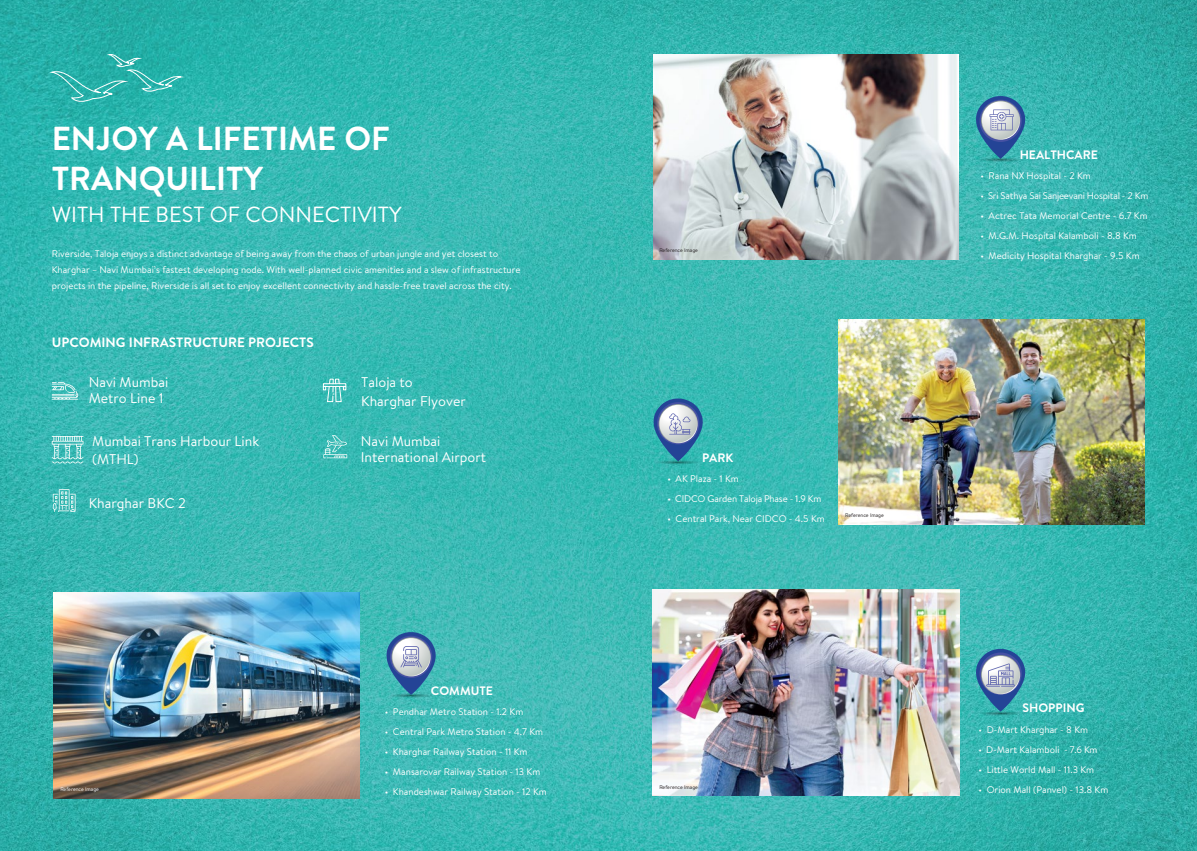
<style>
.page{position:relative;width:1197px;height:851px;background:#fff}
.page>*{position:absolute;margin:0;border:0;box-sizing:border-box;transform-origin:0 0}
.t1{font:700 33.25px/39.9px "Brandon Text";color:#fff}
.t2{font:21.88px "Brandon Text";color:#fff}
.t3{font:14.09px/18.5px "Brandon Text";color:#fff}
.t4{font:700 13.56px "Brandon Text";color:#fff}
.t5{font:700 12.25px "Brandon Text";color:#fff}
.t6{font:9.62px/15.8px "Brandon Text";color:#fff}
.t7{font:9.62px "Brandon Text";letter-spacing:-.02em;color:#fff}
.t8{font:5.25px "Brandon Text";color:#231f20}
.t9{font:5.25px "Brandon Text";color:#fff}
</style>
<div class="page">
<img style="left:0;top:0;width:1197px;height:850px">
<svg style="left:48px;top:53px;width:140px;height:49px"></svg>
<svg style="left:654px;top:461px;width:47px;height:4px"></svg>
<svg style="left:652px;top:398px;width:52px;height:63px"></svg>
<svg style="left:387px;top:694px;width:47px;height:4px"></svg>
<svg style="left:385px;top:632px;width:51px;height:62px"></svg>
<img style="left:54px;top:592px;width:305px;height:206px">
<img style="left:654px;top:54px;width:305px;height:205px">
<svg style="left:977px;top:711px;width:47px;height:5px"></svg>
<svg style="left:975px;top:649px;width:51px;height:62px"></svg>
<img style="left:839px;top:319px;width:305px;height:205px">
<svg style="left:977px;top:159px;width:47px;height:4px"></svg>
<svg style="left:975px;top:96px;width:51px;height:63px"></svg>
<svg style="left:322px;top:378px;width:25px;height:24px"></svg>
<svg style="left:53px;top:489px;width:23px;height:23px"></svg>
<svg style="left:52px;top:382px;width:26px;height:17px"></svg>
<svg style="left:323px;top:435px;width:24px;height:23px"></svg>
<svg style="left:52px;top:436px;width:31px;height:27px"></svg>
<img style="left:653px;top:589px;width:307px;height:206px">
<h1 class="t1" style="left:52px;top:117px;width:339px">ENJOY A LIFETIME OF<br>TRANQUILITY</h1>
<h2 class="t2" style="left:52px;top:200px;width:351px">WITH THE BEST OF CONNECTIVITY</h2>
<p class="t6" style="left:52px;top:246px;width:470px">Riverside, Taloja enjoys a distinct advantage of being away from the chaos of urban jungle and yet closest to<br>Kharghar – Navi Mumbai’s fastest developing node. With well-planned civic amenities and a slew of infrastructure projects in the pipeline, Riverside is all set to enjoy excellent connectivity and hassle-free travel across the city.</p>
<h3 class="t4" style="left:52px;top:332px;width:264px">UPCOMING INFRASTRUCTURE PROJECTS</h3>
<h3 class="t3" style="left:89px;top:373px;width:81px;line-height:16.3px">Navi Mumbai<br>Metro Line 1</h3>
<h3 class="t3" style="left:92px;top:431px;width:168px">Mumbai Trans Harbour Link (MTHL)</h3>
<h3 class="t3" style="left:89px;top:493px;width:99px">Kharghar BKC 2</h3>
<h3 class="t3" style="left:361px;top:372px;width:106px">Taloja to<br>Kharghar Flyover</h3>
<h3 class="t3" style="left:361px;top:432px;width:127px;line-height:16.2px">Navi Mumbai<br>International Airport</h3>
<p class="t8" style="left:659px;top:246px;width:40px">Reference Image</p>
<p class="t5" style="left:702px;top:449px;width:33px">PARK</p>
<p class="t6" style="left:667px;top:470px;width:73px">• AK Plaza - 1 Km</p>
<p class="t7" style="left:667px;top:492px;width:156px">• CIDCO Garden Taloja Phase - 1.9 Km</p>
<p class="t6" style="left:667px;top:511px;width:159px">• Central Park, Near CIDCO - 4.5 Km</p>
<p class="t8" style="left:845px;top:512px;width:40px">Reference Image</p>
<p class="t5" style="left:1020px;top:146px;width:80px">HEALTHCARE</p>
<p class="t6" style="left:980px;top:167px;width:112px">• Rana NX Hospital - 2 Km</p>
<p class="t7" style="left:980px;top:189px;width:169px">• Sri Sathya Sai Sanjeevani Hospital - 2 Km</p>
<p class="t6" style="left:980px;top:207px;width:169px">• Actrec Tata Memorial Centre - 6.7 Km</p>
<p class="t6" style="left:980px;top:228px;width:158px">• M.G.M. Hospital Kalamboli - 8.8 Km</p>
<p class="t6" style="left:980px;top:248px;width:161px">• Medicity Hospital Kharghar - 9.5 Km</p>
<p class="t5" style="left:431px;top:682px;width:64px">COMMUTE</p>
<p class="t6" style="left:385px;top:703px;width:140px">• Pendhar Metro Station - 1.2 Km</p>
<p class="t6" style="left:385px;top:723px;width:160px">• Central Park Metro Station - 4.7 Km</p>
<p class="t6" style="left:385px;top:743px;width:144px">• Kharghar Railway Station - 11 Km</p>
<p class="t6" style="left:385px;top:763px;width:157px">• Mansarovar Railway Station - 13 Km</p>
<p class="t6" style="left:385px;top:783px;width:164px">• Khandeshwar Railway Station - 12 Km</p>
<p class="t5" style="left:1022px;top:699px;width:64px">SHOPPING</p>
<p class="t6" style="left:979px;top:721px;width:111px">• D-Mart Kharghar - 8 Km</p>
<p class="t6" style="left:979px;top:741px;width:121px">• D-Mart Kalamboli - 7.6 Km</p>
<p class="t6" style="left:979px;top:761px;width:117px">• Little World Mall - 11.3 Km</p>
<p class="t8" style="left:659px;top:783px;width:40px">Reference Image</p>
<p class="t9" style="left:60px;top:785px;width:40px">Reference Image</p>
<p class="t6" style="left:979px;top:781px;width:131px">• Orion Mall (Panvel) - 13.8 Km</p>
</div>
